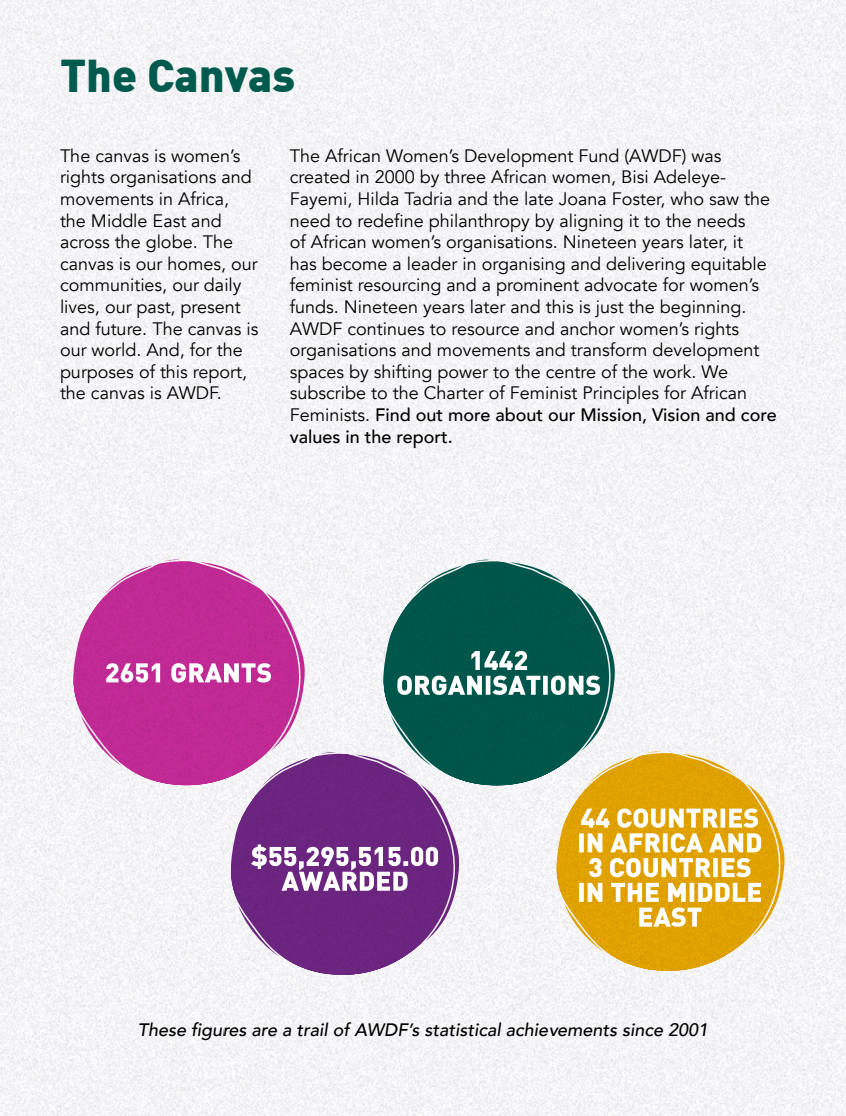
<style>
.page{position:relative;width:846px;height:1116px;background:#f4f4f6}
.page>*{position:absolute;margin:0;border:0;box-sizing:border-box;transform-origin:0 0}
.t1{font:900 45px "DIN";color:#005a4e}
.t2{font:18px/21.6px "Avenir";color:#000}
.t3{font:italic 500 18px "Avenir";color:#000}
.s1{font-weight:500}
</style>
<div class="page">
<svg style="left:67px;top:548px;width:240px;height:241px"></svg>
<svg style="left:377px;top:548px;width:240px;height:241px"></svg>
<svg style="left:224px;top:740px;width:237px;height:239px"></svg>
<svg style="left:550px;top:744px;width:237px;height:231px"></svg>
<svg style="left:106px;top:663px;width:165px;height:20px"></svg>
<svg style="left:397px;top:676px;width:203px;height:19px"></svg>
<svg style="left:471px;top:651px;width:56px;height:19px"></svg>
<svg style="left:251px;top:844px;width:187px;height:47px"></svg>
<svg style="left:579px;top:883px;width:182px;height:44px"></svg>
<svg style="left:589px;top:858px;width:162px;height:19px"></svg>
<svg style="left:579px;top:808px;width:182px;height:44px"></svg>
<h1 class="t1" style="left:60px;top:46px;width:237px">The Canvas</h1>
<p class="t2" style="left:60px;top:145px;width:200px">The canvas is women’s rights organisations and movements in Africa, the Middle East and across the globe. The canvas is our homes, our communities, our daily lives, our past, present and future. The canvas is our world. And, for the purposes of this report, the canvas is AWDF.</p>
<p class="t2" style="left:290px;top:145px;width:488px">The African Women’s Development Fund (AWDF) was created in 2000 by three African women, Bisi Adeleye-Fayemi, Hilda Tadria and the late Joana Foster, who saw the need to redefine philanthropy by aligning it to the needs<br>of African women’s organisations. Nineteen years later, it<br>has become a leader in organising and delivering equitable feminist resourcing and a prominent advocate for women’s funds. Nineteen years later and this is just the beginning.<br>AWDF continues to resource and anchor women’s rights organisations and movements and transform development spaces by shifting power to the centre of the work. We subscribe to the Charter of Feminist Principles for African Feminists. <span class="s1">Find out more about our Mission, Vision and core values in the report.</span></p>
<p class="t3" style="left:138px;top:1019px;width:572px">These figures are a trail of AWDF’s statistical achievements since 2001</p>
</div>
